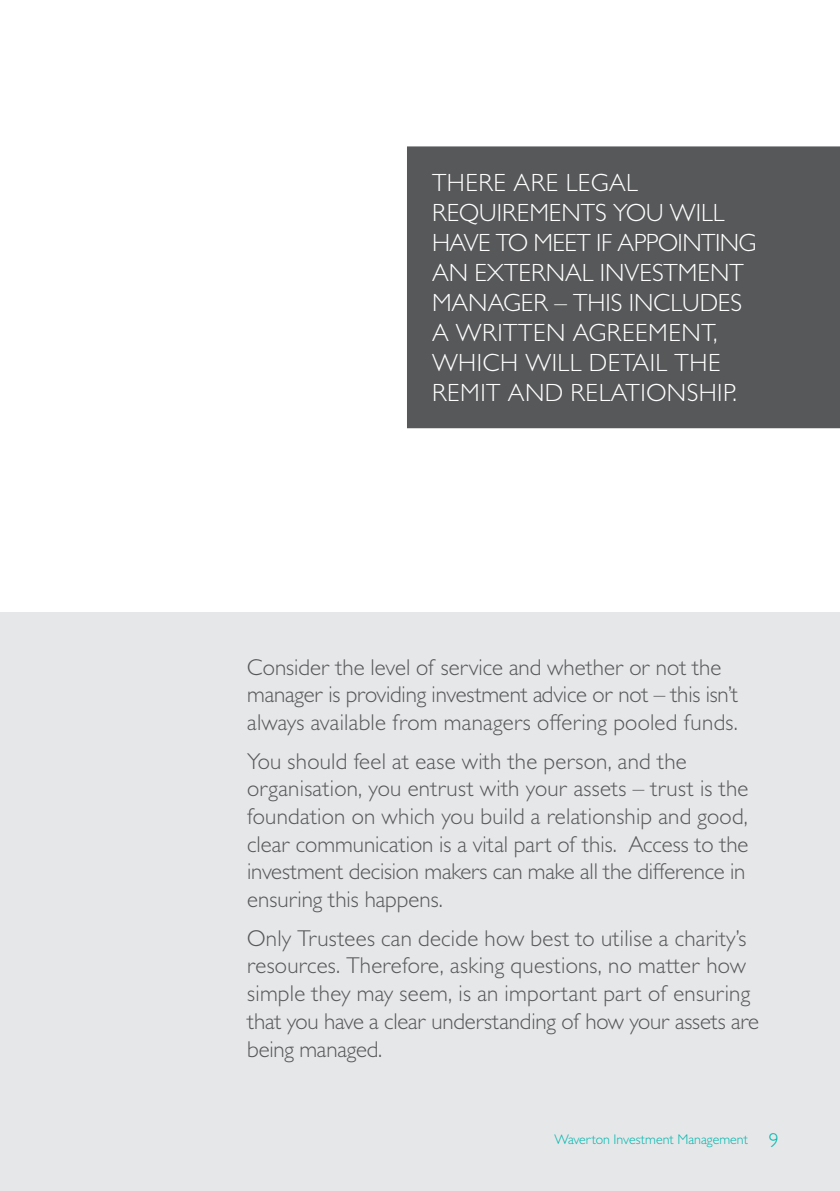
<style>
.page{position:relative;width:840px;height:1191px;background:#fff}
.page>*{position:absolute;margin:0;border:0;box-sizing:border-box;transform-origin:0 0}
.t1{font:300 25px/30px "Gill Sans MT Pro";color:#fff}
.t2{font:300 23px/27.6px "Gill Sans MT Pro";letter-spacing:.005em;color:#57585a}
.t3{font:300 20px "Gill Sans MT Pro";color:#00b7ae}
.t4{font:300 14px "Gill Sans MT Pro";color:#00b7ae}
</style>
<div class="page">
<div style="left:0;top:612px;width:839px;height:579px;background:#e6e7e9"></div>
<div style="left:407px;top:146px;width:432px;height:282px;background:#57585a"></div>
<p class="t1" style="left:432px;top:167px;width:326px">THERE ARE LEGAL<br>REQUIREMENTS YOU WILL<br>HAVE TO MEET IF APPOINTING<br>AN EXTERNAL INVESTMENT<br>MANAGER – THIS INCLUDES<br>A WRITTEN AGREEMENT,<br>WHICH WILL DETAIL THE<br>REMIT AND RELATIONSHIP.</p>
<p class="t2" style="left:247px;top:652px;width:492px">Consider the level of service and whether or not the manager is providing investment advice or not – this isn’t always available from managers offering pooled funds.</p>
<p class="t2" style="left:247px;top:747px;width:502px">You should feel at ease with the person, and the organisation, you entrust with your assets – trust is the foundation on which you build a relationship and good, clear communication is a vital part of this. Access to the investment decision makers can make all the difference in ensuring this happens.</p>
<p class="t2" style="left:247px;top:923px;width:513px">Only Trustees can decide how best to utilise a charity’s resources. Therefore, asking questions, no matter how simple they may seem, is an important part of ensuring that you have a clear understanding of how your assets are being managed.</p>
<p class="t4" style="left:554px;top:1130px;width:195px">Waverton Investment Management</p>
<p class="t3" style="left:768px;top:1127px;width:11px">9</p>
</div>
